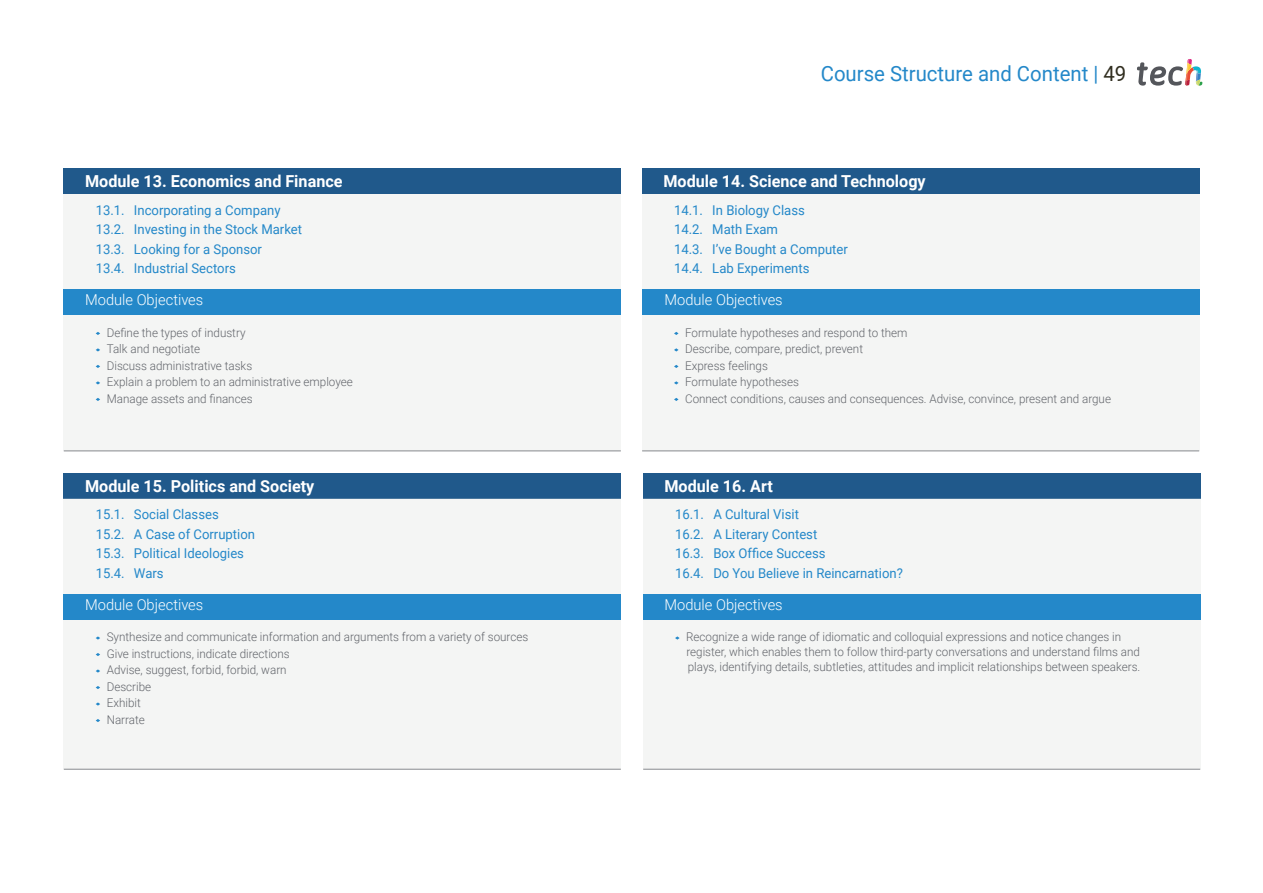
<style>
.page{position:relative;width:1263px;height:893px;background:#fff}
.page>*{position:absolute;margin:0;border:0;box-sizing:border-box;transform-origin:0 0}
.t1{font:21px "Roboto";color:#2488c9}
.t2{font:700 16.5px "Roboto";color:#fff}
.t3{font:300 15px "Roboto";color:#fff}
.t4{font:13.5px/19.5px "Roboto";color:#2488c9}
.t5{font:300 12px/16.5px "Roboto";color:#61646a}
.s1{color:#312e20}
</style>
<div class="page">
<div style="left:642px;top:168px;width:557px;height:26px;background:#20598b"></div>
<div style="left:64px;top:168px;width:557px;height:26px;background:#20598b"></div>
<div style="left:64px;top:473px;width:557px;height:26px;background:#20598b"></div>
<div style="left:643px;top:473px;width:557px;height:26px;background:#20598b"></div>
<div style="left:642px;top:194px;width:557px;height:257px;background:#f4f5f4"></div>
<div style="left:64px;top:194px;width:557px;height:257px;background:#f4f5f4"></div>
<div style="left:64px;top:499px;width:557px;height:270px;background:#f4f5f4"></div>
<div style="left:643px;top:499px;width:557px;height:270px;background:#f4f5f4"></div>
<div style="left:642px;top:289px;width:557px;height:26px;background:#2488c9"></div>
<div style="left:64px;top:289px;width:557px;height:26px;background:#2488c9"></div>
<div style="left:64px;top:594px;width:557px;height:25px;background:#2488c9"></div>
<div style="left:643px;top:594px;width:557px;height:25px;background:#2488c9"></div>
<svg style="left:96px;top:332px;width:4px;height:3px"></svg>
<svg style="left:96px;top:365px;width:4px;height:3px"></svg>
<svg style="left:96px;top:398px;width:4px;height:3px"></svg>
<svg style="left:96px;top:636px;width:4px;height:4px"></svg>
<svg style="left:96px;top:653px;width:4px;height:3px"></svg>
<svg style="left:96px;top:669px;width:4px;height:4px"></svg>
<svg style="left:96px;top:686px;width:4px;height:3px"></svg>
<svg style="left:96px;top:702px;width:4px;height:4px"></svg>
<svg style="left:96px;top:719px;width:4px;height:3px"></svg>
<svg style="left:675px;top:636px;width:5px;height:4px"></svg>
<hr style="left:642px;top:451px;width:557px;height:1px;background:#878a8e">
<hr style="left:64px;top:451px;width:557px;height:1px;background:#878a8e">
<hr style="left:64px;top:769px;width:557px;height:1px;background:#878a8e">
<hr style="left:643px;top:769px;width:557px;height:1px;background:#878a8e">
<svg style="left:1137px;top:59px;width:65px;height:27px"></svg>
<h1 class="t1" style="left:821px;top:59px;width:307px">Course Structure and Content | <span class="s1">49</span></h1>
<h2 class="t2" style="left:85px;top:170px;width:259px">Module 13. Economics and Finance</h2>
<h2 class="t2" style="left:663px;top:170px;width:264px">Module 14. Science and Technology</h2>
<p class="t4" style="left:96px;top:200px;width:208px">13.1. Incorporating a Company<br>13.2. Investing in the Stock Market<br>13.3. Looking for a Sponsor<br>13.4. Industrial Sectors</p>
<p class="t4" style="left:674px;top:200px;width:175px">14.1. In Biology Class<br>14.2. Math Exam<br>14.3. I’ve Bought a Computer<br>14.4. Lab Experiments</p>
<p class="t3" style="left:85px;top:289px;width:120px">Module Objectives</p>
<p class="t3" style="left:664px;top:289px;width:120px">Module Objectives</p>
<p class="t5" style="left:107px;top:324px;width:248px">Define the types of industry<br>Talk and negotiate<br>Discuss administrative tasks<br>Explain a problem to an administrative employee<br>Manage assets and finances</p>
<p class="t5" style="left:685px;top:324px;width:427px">Formulate hypotheses and respond to them<br>Describe, compare, predict, prevent<br>Express feelings<br>Formulate hypotheses<br>Connect conditions, causes and consequences. Advise, convince, present and argue</p>
<h2 class="t2" style="left:85px;top:474px;width:231px">Module 15. Politics and Society</h2>
<h2 class="t2" style="left:664px;top:474px;width:110px">Module 16. Art</h2>
<p class="t4" style="left:96px;top:504px;width:161px">15.1. Social Classes<br>15.2. A Case of Corruption<br>15.3. Political Ideologies<br>15.4. Wars</p>
<p class="t4" style="left:675px;top:504px;width:229px">16.1. A Cultural Visit<br>16.2. A Literary Contest<br>16.3. Box Office Success<br>16.4. Do You Believe in Reincarnation?</p>
<p class="t3" style="left:85px;top:594px;width:120px">Module Objectives</p>
<p class="t3" style="left:664px;top:594px;width:120px">Module Objectives</p>
<p class="t5" style="left:107px;top:628px;width:423px">Synthesize and communicate information and arguments from a variety of sources<br>Give instructions, indicate directions<br>Advise, suggest, forbid, forbid, warn<br>Describe<br>Exhibit<br>Narrate</p>
<p class="t5" style="left:686px;top:629px;width:456px;line-height:15px">Recognize a wide range of idiomatic and colloquial expressions and notice changes in register, which enables them to follow third-party conversations and understand films and plays, identifying details, subtleties, attitudes and implicit relationships between speakers.</p>
</div>
